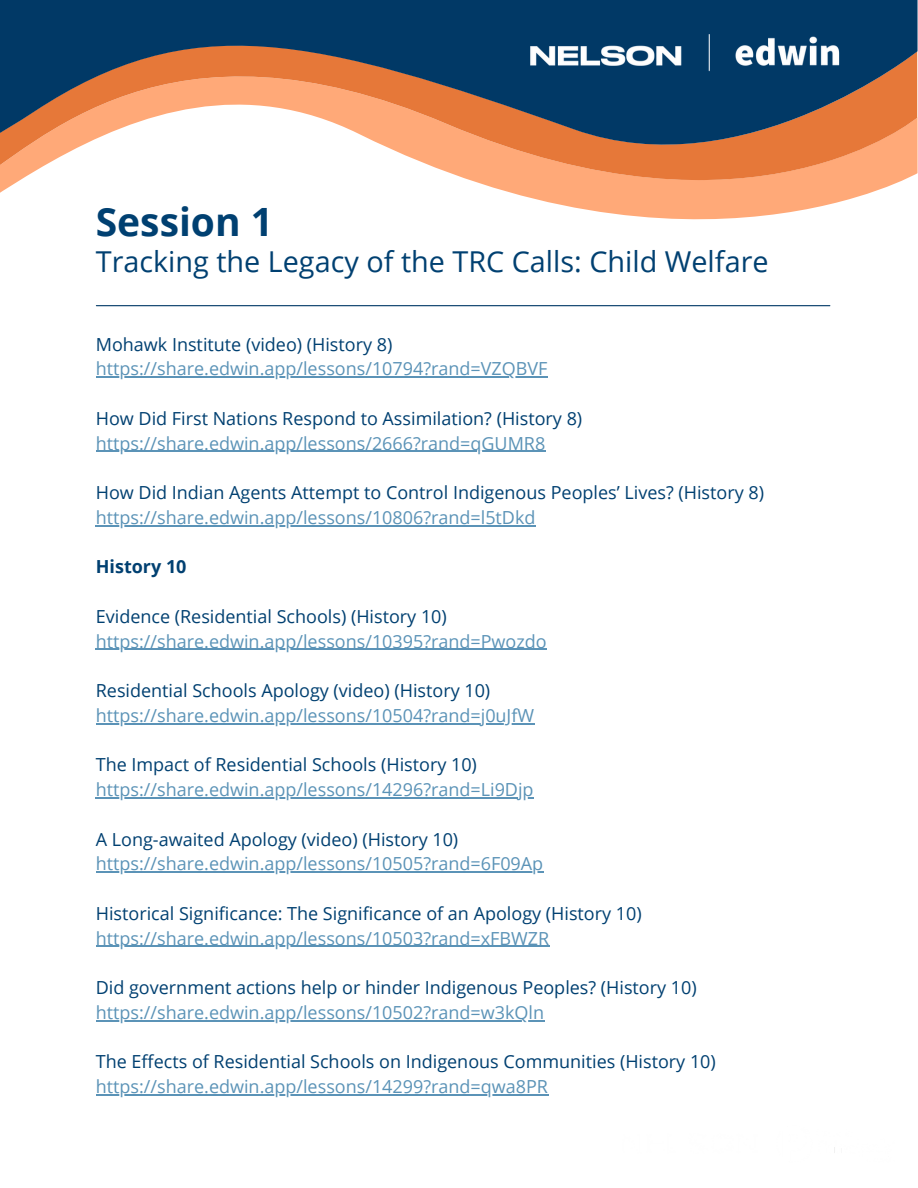
<style>
.page{position:relative;width:918px;height:1188px;background:#fff}
.page>*{position:absolute;margin:0;border:0;box-sizing:border-box;transform-origin:0 0}
.t1{font:700 39px "Open Sans";color:#004071}
.t2{font:28.8px "Open Sans";color:#004071}
.t3{font:18px "Open Sans";color:#004071}
.t4{font:18px "Open Sans";color:#5b93b7}
.t5{font:700 18px "Open Sans";color:#004071}
</style>
<div class="page">
<hr style="left:96px;top:305px;width:734px;height:1px;background:#013966">
<svg style="left:548px;top:202px;width:291px;height:18px;fill:#ffa978"></svg>
<svg style="left:0;top:0;width:918px;height:202px"></svg>
<img style="left:502px;top:19px;width:364px;height:72px">
<hr style="left:96px;top:376px;width:452px;height:2px;background:#5b93b7">
<hr style="left:96px;top:451px;width:450px;height:1px;background:#5b93b7">
<hr style="left:96px;top:525px;width:440px;height:1px;background:#5b93b7">
<hr style="left:96px;top:649px;width:451px;height:1px;background:#5b93b7">
<hr style="left:96px;top:723px;width:439px;height:1px;background:#5b93b7">
<hr style="left:96px;top:797px;width:438px;height:1px;background:#5b93b7">
<hr style="left:96px;top:871px;width:448px;height:2px;background:#5b93b7">
<hr style="left:96px;top:946px;width:454px;height:1px;background:#5b93b7">
<hr style="left:96px;top:1020px;width:448px;height:1px;background:#5b93b7">
<hr style="left:96px;top:1094px;width:452px;height:1px;background:#5b93b7">
<h1 class="t1" style="left:96px;top:194px;width:179px">Session 1</h1>
<h2 class="t2" style="left:96px;top:241px;width:674px">Tracking the Legacy of the TRC Calls: Child Welfare</h2>
<p class="t3" style="left:96px;top:331px;width:298px">Mohawk Institute (video) (History 8)</p>
<p class="t4" style="left:96px;top:356px;width:453px">https://share.edwin.app/lessons/10794?rand=VZQBVF</p>
<p class="t3" style="left:96px;top:406px;width:488px">How Did First Nations Respond to Assimilation? (History 8)</p>
<p class="t4" style="left:96px;top:430px;width:451px">https://share.edwin.app/lessons/2666?rand=qGUMR8</p>
<p class="t3" style="left:96px;top:480px;width:670px">How Did Indian Agents Attempt to Control Indigenous Peoples’ Lives? (History 8)</p>
<p class="t4" style="left:96px;top:505px;width:441px">https://share.edwin.app/lessons/10806?rand=l5tDkd</p>
<p class="t5" style="left:96px;top:554px;width:92px">History 10</p>
<p class="t3" style="left:96px;top:604px;width:353px">Evidence (Residential Schools) (History 10)</p>
<p class="t4" style="left:96px;top:628px;width:452px">https://share.edwin.app/lessons/10395?rand=Pwozdo</p>
<p class="t3" style="left:96px;top:678px;width:396px">Residential Schools Apology (video) (History 10)</p>
<p class="t4" style="left:96px;top:703px;width:440px">https://share.edwin.app/lessons/10504?rand=j0uJfW</p>
<p class="t3" style="left:96px;top:752px;width:383px">The Impact of Residential Schools (History 10)</p>
<p class="t4" style="left:96px;top:777px;width:439px">https://share.edwin.app/lessons/14296?rand=Li9Djp</p>
<p class="t3" style="left:96px;top:826px;width:364px">A Long-awaited Apology (video) (History 10)</p>
<p class="t4" style="left:96px;top:851px;width:449px">https://share.edwin.app/lessons/10505?rand=6F09Ap</p>
<p class="t3" style="left:96px;top:901px;width:547px">Historical Significance: The Significance of an Apology (History 10)</p>
<p class="t4" style="left:96px;top:925px;width:455px">https://share.edwin.app/lessons/10503?rand=xFBWZR</p>
<p class="t3" style="left:96px;top:975px;width:602px">Did government actions help or hinder Indigenous Peoples? (History 10)</p>
<p class="t4" style="left:96px;top:1000px;width:450px">https://share.edwin.app/lessons/10502?rand=w3kQln</p>
<p class="t3" style="left:96px;top:1049px;width:622px">The Effects of Residential Schools on Indigenous Communities (History 10)</p>
<p class="t4" style="left:96px;top:1074px;width:454px">https://share.edwin.app/lessons/14299?rand=qwa8PR</p>
</div>
